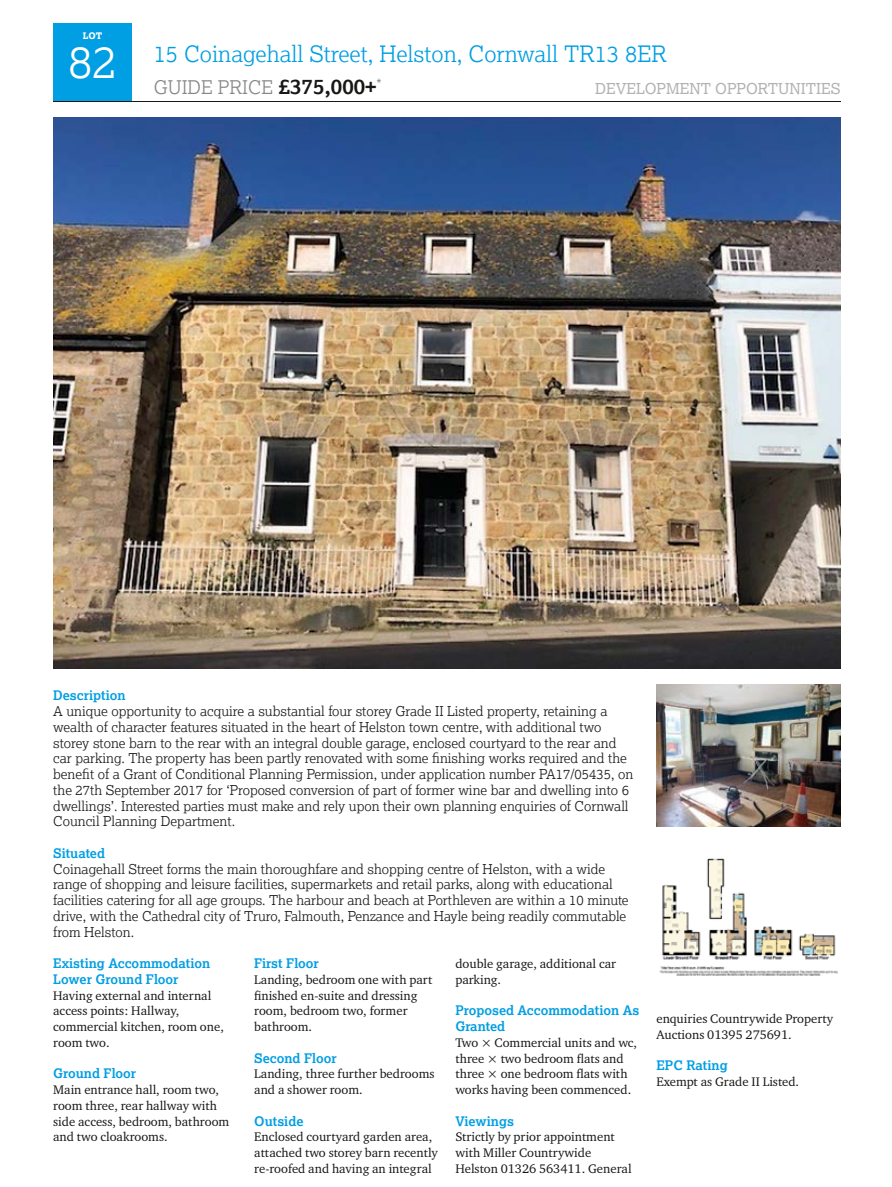
<style>
.page{position:relative;width:892px;height:1187px;background:#fff}
.page>*{position:absolute;margin:0;border:0;box-sizing:border-box;transform-origin:0 0}
.t1{font:300 45px "Lexia";color:#fff}
.t2{font:300 22.5px "Lexia";color:#009ee3}
.t3{font:300 18.75px "Lexia";color:#868786}
.t4{font:15px "Lexia";color:#b1b2b3}
.t5{font:300 13.5px/15.8px "Lexia";color:#181716}
.t6{font:700 13.2px/15.8px "Lexia";color:#009ee3}
.t7{font:12.75px/15.8px "Charter ITC Pro";color:#181716}
.t8{font:800 9px "Lexia";color:#fff}
.s1{font-weight:700;font-size:21px;color:#181716}
</style>
<div class="page">
<div style="left:53px;top:23px;width:79px;height:79px;background:#009ee3"></div>
<hr style="left:53px;top:101px;width:787px;height:1px;background:#181716">
<img style="left:53px;top:118px;width:787px;height:551px">
<img style="left:659px;top:858px;width:179px;height:118px">
<img style="left:656px;top:685px;width:184px;height:141px">
<p class="t8" style="left:83px;top:30px;width:21px">LOT</p>
<h1 class="t1" style="left:68px;top:33px;width:50px">82</h1>
<h2 class="t2" style="left:154px;top:40px;width:514px">15 Coinagehall Street, Helston, Cornwall TR13 8ER</h2>
<h3 class="t3" style="left:154px;top:75px;width:229px">GUIDE PRICE <span class="s1">£375,000+</span><sup>*</sup></h3>
<p class="t4" style="left:595px;top:79px;width:247px">DEVELOPMENT OPPORTUNITIES</p>
<p class="t6" style="left:53px;top:687px;width:74px">Description</p>
<p class="t5" style="left:53px;top:703px;width:581px">A unique opportunity to acquire a substantial four storey Grade II Listed property, retaining a wealth of character features situated in the heart of Helston town centre, with additional two storey stone barn to the rear with an integral double garage, enclosed courtyard to the rear and car parking. The property has been partly renovated with some finishing works required and the benefit of a Grant of Conditional Planning Permission, under application number PA17/05435, on the 27th September 2017 for ‘Proposed conversion of part of former wine bar and dwelling into 6 dwellings’. Interested parties must make and rely upon their own planning enquiries of Cornwall Council Planning Department.</p>
<p class="t6" style="left:53px;top:845px;width:53px">Situated</p>
<p class="t5" style="left:53px;top:860px;width:576px">Coinagehall Street forms the main thoroughfare and shopping centre of Helston, with a wide range of shopping and leisure facilities, supermarkets and retail parks, along with educational facilities catering for all age groups. The harbour and beach at Porthleven are within a 10 minute drive, with the Cathedral city of Truro, Falmouth, Penzance and Hayle being readily commutable from Helston.</p>
<p class="t6" style="left:53px;top:955px;width:158px">Existing Accommodation<br>Lower Ground Floor</p>
<p class="t7" style="left:53px;top:987px;width:172px">Having external and internal access points: Hallway, commercial kitchen, room one, room two.</p>
<p class="t6" style="left:53px;top:1065px;width:84px">Ground Floor</p>
<p class="t7" style="left:53px;top:1082px;width:177px">Main entrance hall, room two, room three, rear hallway with side access, bedroom, bathroom and two cloakrooms.</p>
<p class="t6" style="left:254px;top:955px;width:66px">First Floor</p>
<p class="t7" style="left:254px;top:971px;width:179px">Landing, bedroom one with part finished en-suite and dressing room, bedroom two, former bathroom.</p>
<p class="t6" style="left:254px;top:1050px;width:84px">Second Floor</p>
<p class="t7" style="left:254px;top:1066px;width:182px">Landing, three further bedrooms and a shower room.</p>
<p class="t6" style="left:254px;top:1113px;width:51px">Outside</p>
<p class="t7" style="left:254px;top:1129px;width:185px">Enclosed courtyard garden area, attached two storey barn recently re-roofed and having an integral</p>
<p class="t7" style="left:455px;top:956px;width:162px">double garage, additional car parking.</p>
<p class="t6" style="left:455px;top:1002px;width:185px">Proposed Accommodation As<br>Granted</p>
<p class="t7" style="left:455px;top:1034px;width:183px">Two × Commercial units and wc, three × two bedroom flats and three × one bedroom flats with works having been commenced.</p>
<p class="t6" style="left:455px;top:1113px;width:60px">Viewings</p>
<p class="t7" style="left:455px;top:1129px;width:178px">Strictly by prior appointment with Miller Countrywide<br>Helston 01326 563411. General</p>
<p class="t7" style="left:656px;top:1011px;width:178px">enquiries Countrywide Property<br>Auctions 01395 275691.</p>
<p class="t6" style="left:656px;top:1057px;width:73px">EPC Rating</p>
<p class="t7" style="left:656px;top:1074px;width:144px">Exempt as Grade II Listed.</p>
</div>
